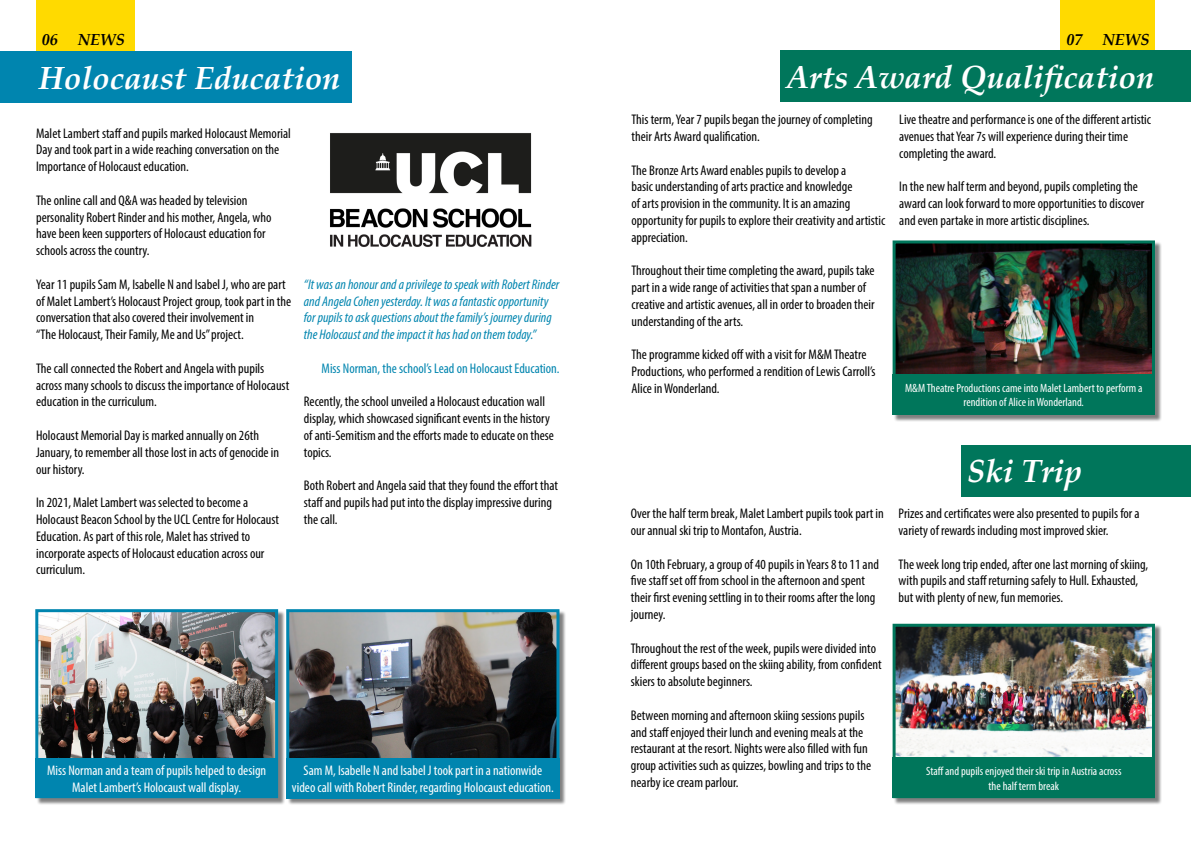
<style>
.page{position:relative;width:1191px;height:842px;background:#fff}
.page>*{position:absolute;margin:0;border:0;box-sizing:border-box;transform-origin:0 0}
.t1{font:italic 700 32px "Palatino Linotype";color:#fff}
.t2{font:italic 700 16px "Palatino Linotype";color:#000}
.t3{font:condensed 14px/16.8px "Myriad Pro";color:#000}
.t4{font:italic condensed 14px/16.8px "Myriad Pro";color:#0085af}
.t5{font:condensed 14px/16.8px "Myriad Pro";color:#fff;text-align:center}
.t6{font:condensed 14px "Myriad Pro";color:#0085af}
.t7{font:condensed 12px/14.4px "Myriad Pro";color:#fff;text-align:center}
</style>
<div class="page">
<div style="left:1060px;top:0;width:95px;height:50px;background:#ffda00"></div>
<div style="left:0;top:52px;width:352px;height:51px;background:#0085af"></div>
<div style="left:780px;top:50px;width:411px;height:51px;background:#00765b"></div>
<div style="left:961px;top:445px;width:230px;height:51px;background:#00765b"></div>
<div style="left:36px;top:610px;width:249px;height:195px;background:#000;opacity:.5"></div>
<img style="left:39px;top:613px;width:235px;height:145px">
<div style="left:35px;top:609px;width:243px;height:189px;border:3px solid #0085af"></div>
<div style="left:35px;top:758px;width:243px;height:40px;background:#0085af"></div>
<img style="left:330px;top:133px;width:202px;height:114px">
<div style="left:287px;top:610px;width:279px;height:195px;background:#000;opacity:.5"></div>
<img style="left:290px;top:613px;width:265px;height:145px">
<div style="left:286px;top:609px;width:273px;height:189px;border:3px solid #0085af"></div>
<div style="left:286px;top:758px;width:273px;height:40px;background:#0085af"></div>
<div style="left:893px;top:241px;width:269px;height:181px;background:#000;opacity:.5"></div>
<img style="left:896px;top:244px;width:255px;height:130px">
<div style="left:892px;top:240px;width:263px;height:175px;border:3px solid #00765b"></div>
<div style="left:892px;top:374px;width:263px;height:41px;background:#00765b"></div>
<div style="left:893px;top:625px;width:269px;height:180px;background:#000;opacity:.5"></div>
<img style="left:896px;top:628px;width:255px;height:130px">
<div style="left:892px;top:624px;width:263px;height:174px;border:3px solid #00765b"></div>
<div style="left:892px;top:758px;width:263px;height:40px;background:#00765b"></div>
<div style="left:36px;top:0;width:99px;height:51px;background:#ffda00"></div>
<p class="t2" style="left:42px;top:28px;width:85px">06 NEWS</p>
<p class="t2" style="left:1066px;top:28px;width:17px">07</p>
<p class="t2" style="left:1102px;top:28px;width:48px">NEWS</p>
<h1 class="t1" style="left:39px;top:55px;width:303px">Holocaust Education</h1>
<h1 class="t1" style="left:786px;top:54px;width:369px">Arts Award Qualification</h1>
<p class="t3" style="left:36px;top:124px;width:256px">Malet Lambert staff and pupils marked Holocaust Memorial<br>Day and took part in a wide reaching conversation on the<br>Importance of Holocaust education.</p>
<p class="t3" style="left:36px;top:192px;width:237px">The online call and Q&amp;A was headed by television personality Robert Rinder and his mother, Angela, who have been keen supporters of Holocaust education for schools across the country.</p>
<p class="t3" style="left:36px;top:276px;width:257px">Year 11 pupils Sam M, Isabelle N and Isabel J, who are part of Malet Lambert’s Holocaust Project group, took part in the conversation that also covered their involvement in<br>“The Holocaust, Their Family, Me and Us” project.</p>
<p class="t3" style="left:36px;top:360px;width:254px">The call connected the Robert and Angela with pupils across many schools to discuss the importance of Holocaust education in the curriculum.</p>
<p class="t3" style="left:36px;top:427px;width:244px">Holocaust Memorial Day is marked annually on 26th<br>January, to remember all those lost in acts of genocide in our history.</p>
<p class="t3" style="left:36px;top:494px;width:244px">In 2021, Malet Lambert was selected to become a Holocaust Beacon School by the UCL Centre for Holocaust Education. As part of this role, Malet has strived to incorporate aspects of Holocaust education across our curriculum.</p>
<p class="t3" style="left:631px;top:111px;width:242px">This term, Year 7 pupils began the journey of completing their Arts Award qualification.</p>
<p class="t3" style="left:631px;top:161px;width:255px">The Bronze Arts Award enables pupils to develop a<br>basic understanding of arts practice and knowledge<br>of arts provision in the community. It is an amazing opportunity for pupils to explore their creativity and artistic appreciation.</p>
<p class="t3" style="left:631px;top:262px;width:245px">Throughout their time completing the award, pupils take part in a wide range of activities that span a number of creative and artistic avenues, all in order to broaden their understanding of the arts.</p>
<p class="t3" style="left:631px;top:346px;width:246px">The programme kicked off with a visit for M&amp;M Theatre<br>Productions, who performed a rendition of Lewis Carroll’s<br>Alice in Wonderland.</p>
<p class="t3" style="left:899px;top:111px;width:253px">Live theatre and performance is one of the different artistic avenues that Year 7s will experience during their time completing the award.</p>
<p class="t3" style="left:899px;top:178px;width:247px">In the new half term and beyond, pupils completing the award can look forward to more opportunities to discover and even partake in more artistic disciplines.</p>
<p class="t4" style="left:304px;top:276px;width:257px">“It was an honour and a privilege to speak with Robert Rinder and Angela Cohen yesterday. It was a fantastic opportunity for pupils to ask questions about the family’s journey during the Holocaust and the impact it has had on them today.”</p>
<p class="t6" style="left:321px;top:360px;width:239px">Miss Norman, the school’s Lead on Holocaust Education.</p>
<p class="t3" style="left:304px;top:393px;width:252px">Recently, the school unveiled a Holocaust education wall display, which showcased significant events in the history of anti-Semitism and the efforts made to educate on these topics.</p>
<p class="t3" style="left:304px;top:477px;width:255px">Both Robert and Angela said that they found the effort that staff and pupils had put into the display impressive during the call.</p>
<p class="t7" style="left:905px;top:381px;width:239px">M&amp;M Theatre Productions came into Malet Lambert to perform a rendition of Alice in Wonderland.</p>
<h1 class="t1" style="left:967px;top:449px;width:116px">Ski Trip</h1>
<p class="t3" style="left:631px;top:505px;width:254px">Over the half term break, Malet Lambert pupils took part in our annual ski trip to Montafon, Austria.</p>
<p class="t3" style="left:631px;top:555px;width:250px">On 10th February, a group of 40 pupils in Years 8 to 11 and five staff set off from school in the afternoon and spent their first evening settling in to their rooms after the long journey.</p>
<p class="t3" style="left:631px;top:639px;width:252px">Throughout the rest of the week, pupils were divided into different groups based on the skiing ability, from confident skiers to absolute beginners.</p>
<p class="t3" style="left:631px;top:707px;width:242px">Between morning and afternoon skiing sessions pupils and staff enjoyed their lunch and evening meals at the restaurant at the resort. Nights were also filled with fun group activities such as quizzes, bowling and trips to the nearby ice cream parlour.</p>
<p class="t3" style="left:898px;top:505px;width:242px">Prizes and certificates were also presented to pupils for a variety of rewards including most improved skier.</p>
<p class="t3" style="left:898px;top:555px;width:251px">The week long trip ended, after one last morning of skiing, with pupils and staff returning safely to Hull. Exhausted, but with plenty of new, fun memories.</p>
<p class="t5" style="left:47px;top:762px;width:221px">Miss Norman and a team of pupils helped to design<br>Malet Lambert’s Holocaust wall display.</p>
<p class="t5" style="left:292px;top:762px;width:263px">Sam M, Isabelle N and Isabel J took part in a nationwide video call with Robert Rinder, regarding Holocaust education.</p>
<p class="t7" style="left:926px;top:764px;width:197px">Staff and pupils enjoyed their ski trip in Austria across the half term break</p>
</div>
